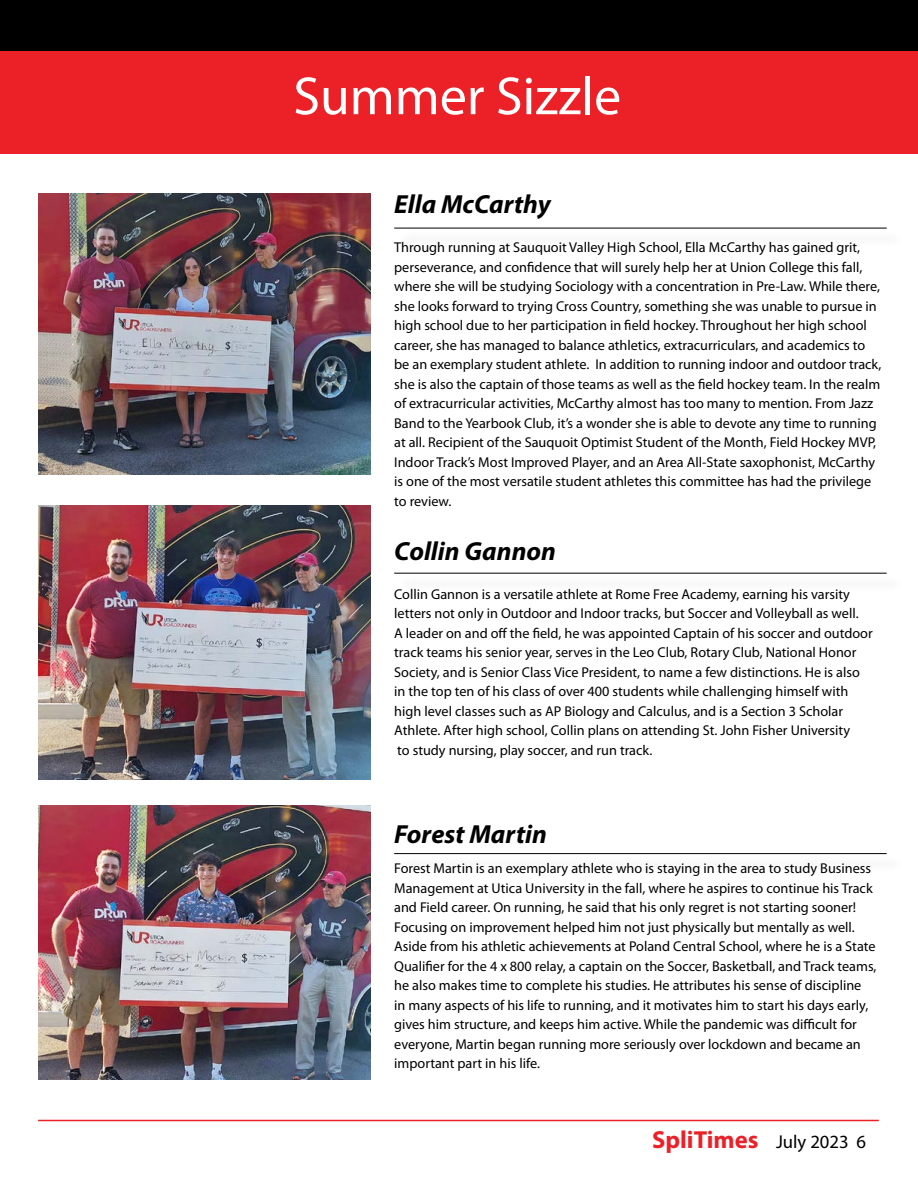
<style>
.page{position:relative;width:918px;height:1188px;background:#fff}
.page>*{position:absolute;margin:0;border:0;box-sizing:border-box;transform-origin:0 0}
.t1{font:54px "Myriad Pro";color:#fff}
.t2{font:italic 700 26.25px "Myriad Pro";color:#000}
.t3{font:700 24.75px "Myriad Pro";color:#ec2027}
.t4{font:14.25px/19.5px "Myriad Pro";color:#000}
.s1{font-weight:400;font-size:18.75px;color:#000}
</style>
<div class="page">
<hr style="left:38px;top:1120px;width:841px;height:1px;background:#ec2027">
<div style="left:0;top:26px;width:918px;height:128px;background:#ec2027"></div>
<div style="left:0;top:0;width:918px;height:51px;background:#000"></div>
<img style="left:38px;top:194px;width:333px;height:280px">
<img style="left:38px;top:505px;width:333px;height:275px">
<img style="left:38px;top:806px;width:333px;height:274px">
<div style="left:398px;top:229px;width:506px;height:18px;background:#fbfbfb"></div>
<hr style="left:394px;top:228px;width:493px;height:1px;background:#000">
<div style="left:398px;top:575px;width:506px;height:18px;background:#fbfbfb"></div>
<hr style="left:394px;top:573px;width:493px;height:1px;background:#000">
<div style="left:398px;top:855px;width:506px;height:18px;background:#fbfbfb"></div>
<hr style="left:394px;top:853px;width:493px;height:1px;background:#000">
<h1 class="t1" style="left:293px;top:63px;width:329px">Summer Sizzle</h1>
<h2 class="t2" style="left:394px;top:187px;width:158px">Ella McCarthy</h2>
<p class="t4" style="left:394px;top:238px;width:489px">Through running at Sauquoit Valley High School, Ella McCarthy has gained grit, perseverance, and confidence that will surely help her at Union College this fall, where she will be studying Sociology with a concentration in Pre-Law. While there, she looks forward to trying Cross Country, something she was unable to pursue in high school due to her participation in field hockey. Throughout her high school career, she has managed to balance athletics, extracurriculars, and academics to be an exemplary student athlete. In addition to running indoor and outdoor track, she is also the captain of those teams as well as the field hockey team. In the realm of extracurricular activities, McCarthy almost has too many to mention. From Jazz Band to the Yearbook Club, it’s a wonder she is able to devote any time to running at all. Recipient of the Sauquoit Optimist Student of the Month, Field Hockey MVP, Indoor Track’s Most Improved Player, and an Area All-State saxophonist, McCarthy is one of the most versatile student athletes this committee has had the privilege to review.</p>
<h2 class="t2" style="left:394px;top:534px;width:163px">Collin Gannon</h2>
<p class="t4" style="left:394px;top:584px;width:480px">Collin Gannon is a versatile athlete at Rome Free Academy, earning his varsity letters not only in Outdoor and Indoor tracks, but Soccer and Volleyball as well.<br>A leader on and off the field, he was appointed Captain of his soccer and outdoor track teams his senior year, serves in the Leo Club, Rotary Club, National Honor Society, and is Senior Class Vice President, to name a few distinctions. He is also in the top ten of his class of over 400 students while challenging himself with high level classes such as AP Biology and Calculus, and is a Section 3 Scholar Athlete. After high school, Collin plans on attending St. John Fisher University<br>to study nursing, play soccer, and run track.</p>
<h2 class="t2" style="left:394px;top:817px;width:154px">Forest Martin</h2>
<p class="t4" style="left:394px;top:859px;width:484px">Forest Martin is an exemplary athlete who is staying in the area to study Business Management at Utica University in the fall, where he aspires to continue his Track and Field career. On running, he said that his only regret is not starting sooner!<br>Focusing on improvement helped him not just physically but mentally as well.<br>Aside from his athletic achievements at Poland Central School, where he is a State Qualifier for the 4 x 800 relay, a captain on the Soccer, Basketball, and Track teams, he also makes time to complete his studies. He attributes his sense of discipline<br>in many aspects of his life to running, and it motivates him to start his days early, gives him structure, and keeps him active. While the pandemic was difficult for everyone, Martin began running more seriously over lockdown and became an important part in his life.</p>
<h3 class="t3" style="left:652px;top:1124px;width:216px">SpliTimes <span class="s1">July 2023 6</span></h3>
</div>
